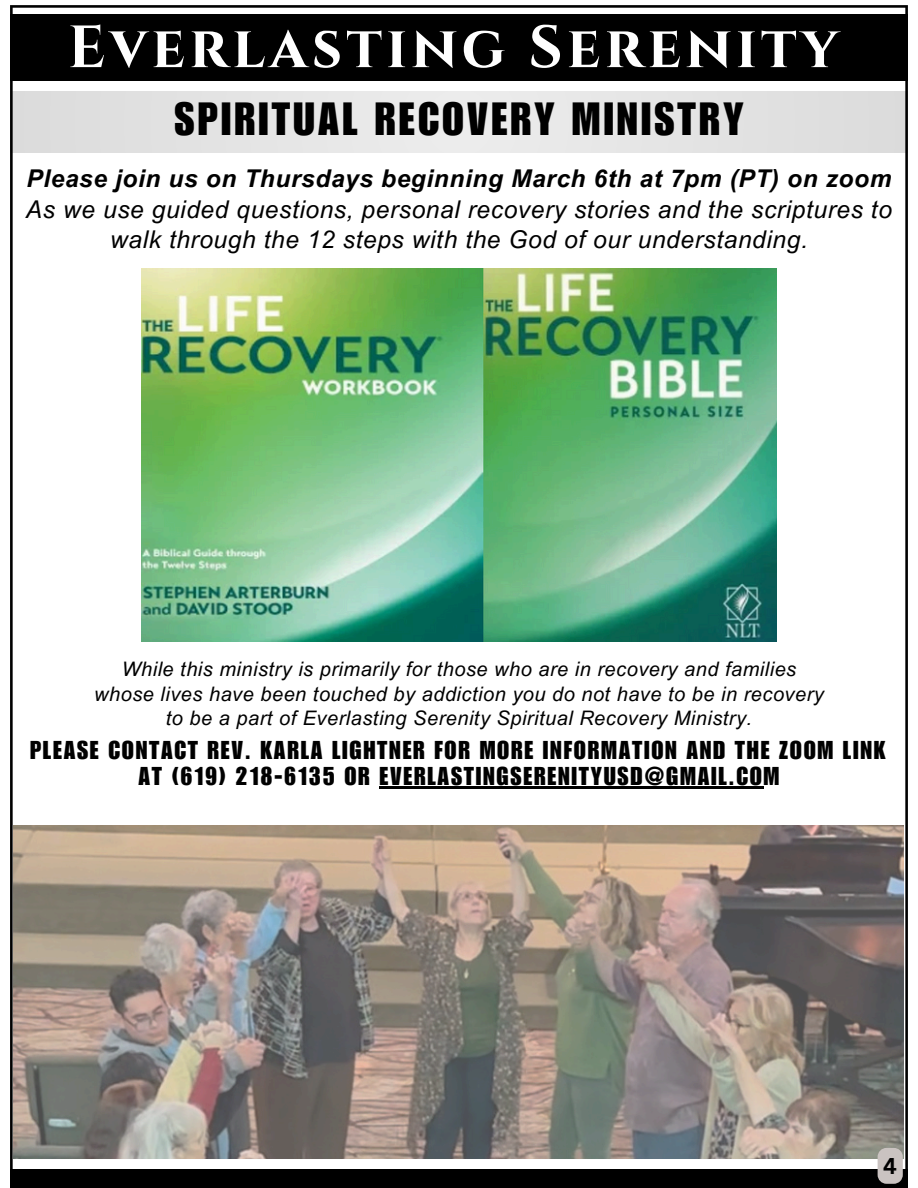
<style>
.page{position:relative;width:918px;height:1188px;background:#fff}
.page>*{position:absolute;margin:0;border:0;box-sizing:border-box;transform-origin:0 0}
.t1{font:700 59.4px "Cinzel";letter-spacing:.07em;color:#fff}
.t2{font:45.3px "Impact LT Std";letter-spacing:.07em;color:#000}
.t3{font:25.2px/25.8px "Impact LT Std";letter-spacing:.07em;color:#000;text-align:center}
.t4{font:italic 24.45px/30.3px "Arial MT Pro";letter-spacing:.025em;color:#000;text-align:center}
.t5{font:700 22.2px "Canva Sans";color:#000}
.t6{font:italic 19.95px/24.8px "Arial MT Pro";letter-spacing:.025em;color:#000;text-align:center}
.s1{font-weight:700}
</style>
<div class="page">
<img style="left:10px;top:5px;width:898px;height:1183px">
<p class="t1" style="left:68px;top:9px;width:772px">Everlasting Serenity</p>
<h2 class="t2" style="left:175px;top:103px;width:570px">SPIRITUAL RECOVERY MINISTRY</h2>
<p class="t4" style="left:26px;top:167px;width:868px"><span class="s1">Please join us on Thursdays beginning March 6th at 7pm (PT) on zoom<br></span>As we use guided questions, personal recovery stories and the scriptures to walk through the 12 steps with the God of our understanding.</p>
<p class="t6" style="left:94px;top:659px;width:731px">While this ministry is primarily for those who are in recovery and families whose lives have been touched by addiction you do not have to be in recovery to be a part of Everlasting Serenity Spiritual Recovery Ministry.</p>
<h4 class="t3" style="left:30px;top:740px;width:857px">PLEASE CONTACT REV. KARLA LIGHTNER FOR MORE INFORMATION AND THE ZOOM LINK<br>AT (619) 218-6135 OR EVERLASTINGSERENITYUSD@GMAIL.COM</h4>
<h1 class="t5" style="left:883px;top:1151px;width:15px">4</h1>
</div>
